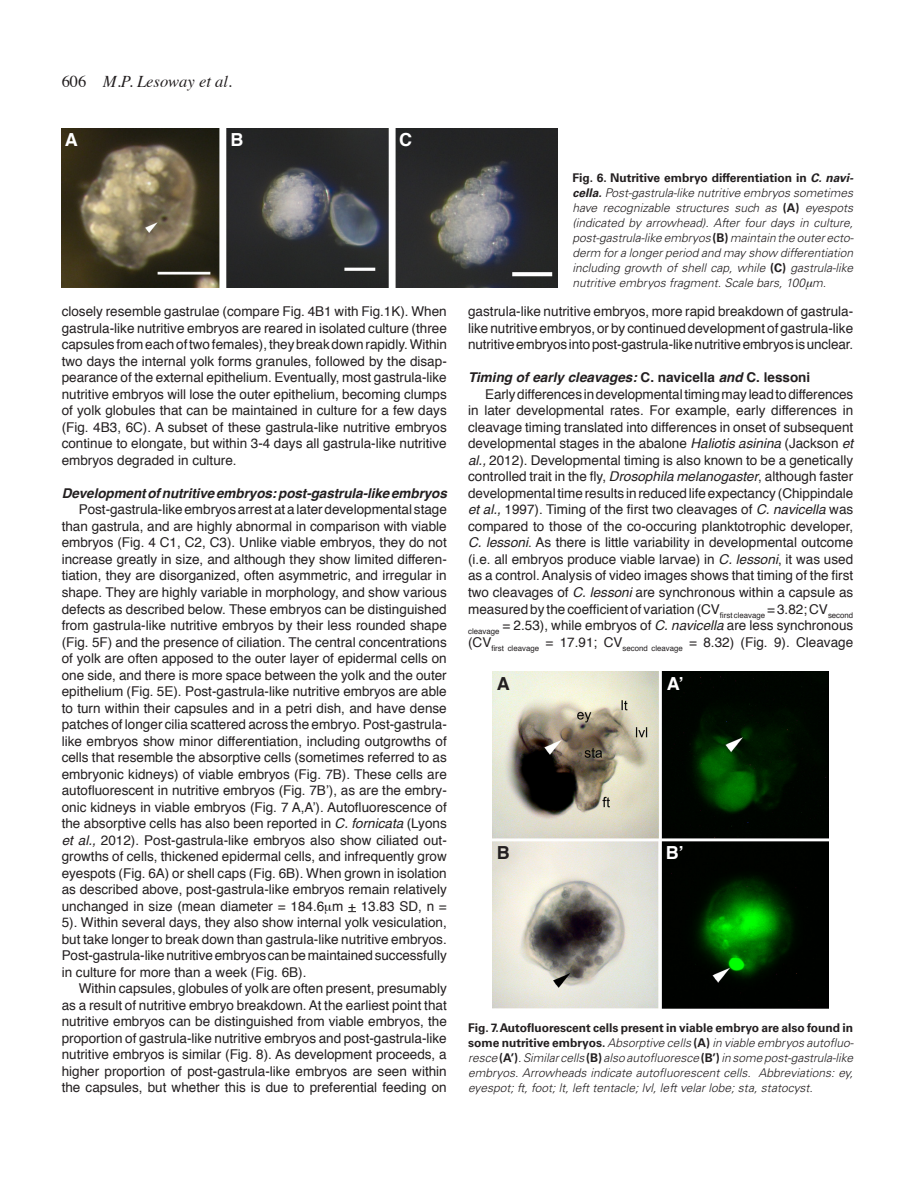
<style>
.page{position:relative;width:915px;height:1191px;background:#fff}
.page>*{position:absolute;margin:0;border:0;box-sizing:border-box;transform-origin:0 0}
._0-PictureA_B_C{font:700 18px "Helvetica";color:#fff}
._0-PictureA_B_C-2{font:700 18px "Helvetica";color:#231f20}
.t1{font:italic 16.5px "Times";color:#231f20}
._0-Texto{font:13.5px/16.5px "Helvetica";color:#231f20;text-align:justify}
._0-TitleSmall-2{font:italic 700 13.5px "Helvetica";letter-spacing:-.005em;color:#231f20}
._0-PictureLegendText{font:italic 300 12px/15px "Univers LT Std";color:#231f20;text-align:justify}
.s1{font-style:normal}
.s2{font-style:italic}
.s3{font-weight:700;font-style:normal}
.s4{font-weight:700}
</style>
<div class="page">
<img style="left:62px;top:129px;width:495px;height:159px">
<img style="left:492px;top:672px;width:336px;height:336px">
<p class="t1" style="left:62px;top:67px;width:172px"><span class="s1">606</span> M.P. Lesoway et al.</p>
<p class="_0-PictureA_B_C" style="left:65px;top:126px;width:14px">A</p>
<p class="_0-PictureA_B_C" style="left:230px;top:126px;width:14px">B</p>
<p class="_0-PictureA_B_C" style="left:399px;top:126px;width:14px">C</p>
<p class="_0-Texto" style="left:62px;top:304px;width:386px">closely resemble gastrulae (compare Fig. 4B1 with Fig.1K). When gastrula-like nutritive embryos are reared in isolated culture (three capsules from each of two females), they break down rapidly. Within two days the internal yolk forms granules, followed by the disap&shy;pearance of the external epithelium. Eventually, most gastrula-like nutritive embryos will lose the outer epithelium, becoming clumps of yolk globules that can be maintained in culture for a few days (Fig. 4B3, 6C). A subset of these gastrula-like nutritive embryos continue to elongate, but within 3-4 days all gastrula-like nutritive embryos degraded in culture.</p>
<p class="_0-TitleSmall-2" style="left:62px;top:482px;width:386px">Development of nutritive embryos: post-gastrula-like embryos</p>
<p class="_0-Texto" style="left:62px;top:502px;width:386px;text-indent:17px">Post-gastrula-like embryos arrest at a later developmental stage than gastrula, and are highly abnormal in comparison with viable embryos (Fig. 4 C1, C2, C3). Unlike viable embryos, they do not increase greatly in size, and although they show limited differen&shy;tiation, they are disorganized, often asymmetric, and irregular in shape. They are highly variable in morphology, and show various defects as described below. These embryos can be distinguished from gastrula-like nutritive embryos by their less rounded shape (Fig. 5F) and the presence of ciliation. The central concentrations of yolk are often apposed to the outer layer of epidermal cells on one side, and there is more space between the yolk and the outer epithelium (Fig. 5E). Post-gastrula-like nutritive embryos are able to turn within their capsules and in a petri dish, and have dense patches of longer cilia scattered across the embryo. Post-gastrula&shy;like embryos show minor differentiation, including outgrowths of cells that resemble the absorptive cells (sometimes referred to as embryonic kidneys) of viable embryos (Fig. 7B). These cells are autofluorescent in nutritive embryos (Fig. 7B’), as are the embry&shy;onic kidneys in viable embryos (Fig. 7 A,A’). Autofluorescence of the absorptive cells has also been reported in <span class="s2">C. fornicata</span> (Lyons <span class="s2">et al.,</span> 2012). Post-gastrula-like embryos also show ciliated out&shy;growths of cells, thickened epidermal cells, and infrequently grow eyespots (Fig. 6A) or shell caps (Fig. 6B). When grown in isolation as described above, post-gastrula-like embryos remain relatively unchanged in size (mean diameter = 184.6 m + 13.83 SD, n = 5). Within several days, they also show internal yolk vesiculation, but take longer to break down than gastrula-like nutritive embryos.<br>Post-gastrula-like nutritive embryos can be maintained successfully in culture for more than a week (Fig. 6B).</p>
<p class="_0-Texto" style="left:62px;top:980px;width:386px;text-indent:17px">Within capsules, globules of yolk are often present, presumably as a result of nutritive embryo breakdown. At the earliest point that nutritive embryos can be distinguished from viable embryos, the proportion of gastrula-like nutritive embryos and post-gastrula-like nutritive embryos is similar (Fig. 8). As development proceeds, a higher proportion of post-gastrula-like embryos are seen within the capsules, but whether this is due to preferential feeding on</p>
<p class="_0-PictureLegendText" style="left:572px;top:170px;width:283px"><span class="s3">Fig. 6. Nutritive embryo differentiation in</span> <span class="s4">C. navi&shy;cella.</span> Post-gastrula-like nutritive embryos sometimes have recognizable structures such as <span class="s3">(A)</span> eyespots (indicated by arrowhead). After four days in culture, post-gastrula-like embryos <span class="s3">(B)</span> maintain the outer ecto&shy;derm for a longer period and may show differentiation including growth of shell cap, while <span class="s3">(C)</span> gastrula-like nutritive embryos fragment. Scale bars, 100 m.</p>
<p class="_0-Texto" style="left:468px;top:304px;width:386px">gastrula-like nutritive embryos, more rapid breakdown of gastrula&shy;like nutritive embryos, or by continued development of gastrula-like nutritive embryos into post-gastrula-like nutritive embryos is unclear.</p>
<p class="_0-TitleSmall-2" style="left:468px;top:366px;width:343px">Timing of early cleavages: <span class="s1">C. navicella</span> and <span class="s1">C. lessoni</span></p>
<p class="_0-Texto" style="left:468px;top:386px;width:386px;text-indent:17px">Early differences in developmental timing may lead to differences in later developmental rates. For example, early differences in cleavage timing translated into differences in onset of subsequent developmental stages in the abalone <span class="s2">Haliotis asinina</span> (Jackson <span class="s2">et al.,</span> 2012). Developmental timing is also known to be a genetically controlled trait in the fly, <span class="s2">Drosophila melanogaster</span>, although faster developmental time results in reduced life expectancy (Chippindale <span class="s2">et al.,</span> 1997). Timing of the first two cleavages of <span class="s2">C. navicella</span> was compared to those of the co-occuring planktotrophic developer, <span class="s2">C. lessoni</span>. As there is little variability in developmental outcome (i.e. all embryos produce viable larvae) in <span class="s2">C. lessoni</span>, it was used as a control. Analysis of video images shows that timing of the first two cleavages of <span class="s2">C. lessoni</span> are synchronous within a capsule as measured by the coefficient of variation (CV<sub>first</sub> <sub>cleavage</sub> = 3.82; CV<sub>second cleavage</sub> = 2.53), while embryos of <span class="s2">C. navicella</span> are less synchronous (CV<sub>first</sub> <sub>cleavage</sub> = 17.91; CV<sub>second</sub> <sub>cleavage</sub> = 8.32) (Fig. 9). Cleavage</p>
<p class="_0-PictureA_B_C-2" style="left:496px;top:669px;width:14px">A</p>
<p class="_0-PictureA_B_C-2" style="left:496px;top:838px;width:14px">B</p>
<p class="_0-PictureA_B_C" style="left:666px;top:669px;width:19px">A’</p>
<p class="_0-PictureA_B_C" style="left:665px;top:838px;width:19px">B’</p>
<p class="_0-PictureLegendText" style="left:468px;top:1020px;width:387px"><span class="s3">Fig. 7. Autofluorescent cells present in viable embryo are also found in some nutritive embryos.</span> Absorptive cells <span class="s3">(A)</span> in viable embryos autofluo&shy;resce <span class="s3">(A’)</span>. Similar cells <span class="s3">(B)</span> also autofluoresce <span class="s3">(B’)</span> in some post-gastrula-like embryos. Arrowheads indicate autofluorescent cells. Abbreviations: ey, eyespot; ft, foot; lt, left tentacle; lvl, left velar lobe; sta, statocyst.</p>
</div>
